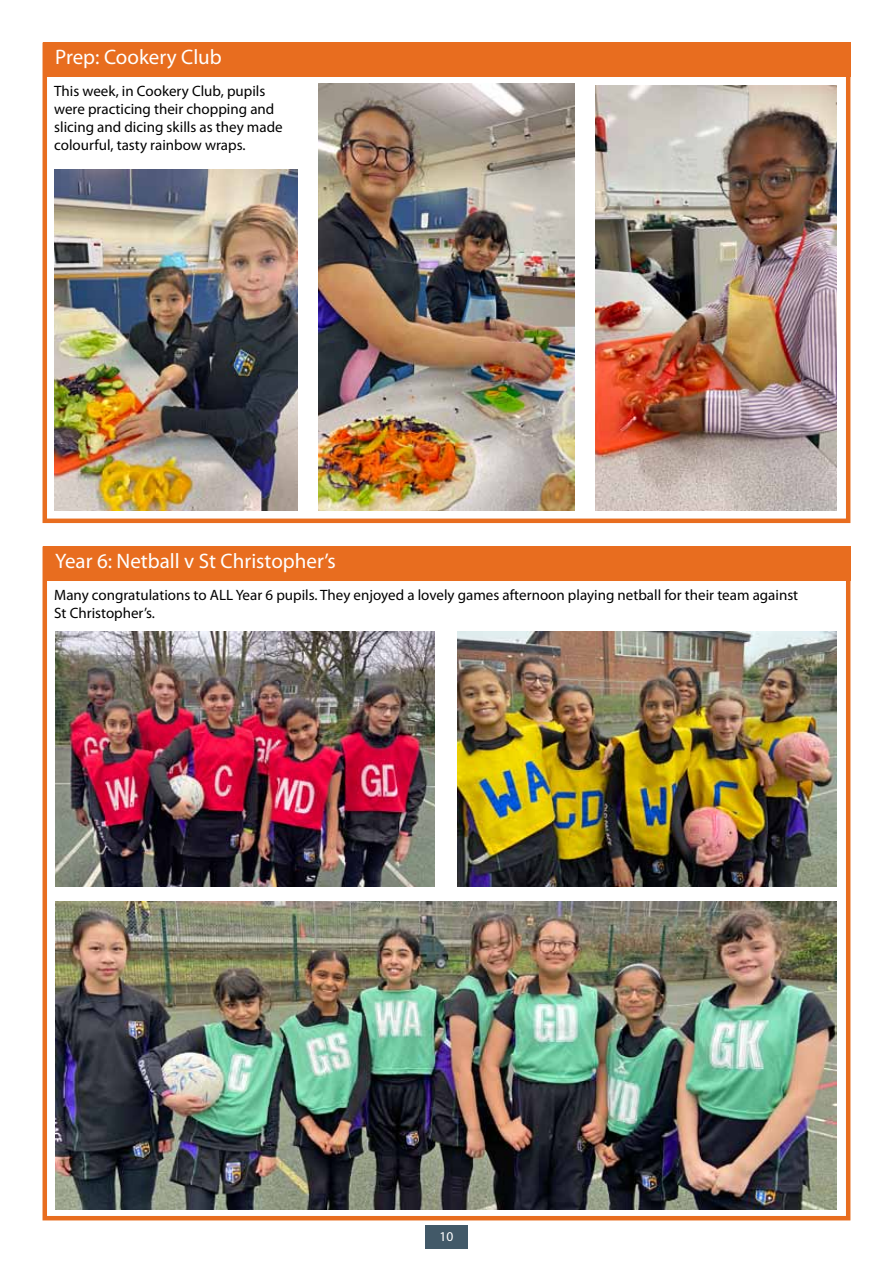
<style>
.page{position:relative;width:893px;height:1263px;background:#fff}
.page>*{position:absolute;margin:0;border:0;box-sizing:border-box;transform-origin:0 0}
.t1{font:21px "Myriad Pro";color:#fff}
.t2{font:15px/18px "Myriad Pro";color:#000}
.t3{font:13.5px "Myriad Pro";color:#fff}
</style>
<div class="page">
<div style="left:425px;top:1226px;width:43px;height:23px;background:#425968"></div>
<div style="left:43px;top:546px;width:807px;height:674px;border:5px solid #e86d1f"></div>
<div style="left:43px;top:546px;width:807px;height:34px;background:#e86d1f"></div>
<img style="left:457px;top:631px;width:379px;height:256px">
<img style="left:55px;top:631px;width:380px;height:256px">
<img style="left:55px;top:901px;width:781px;height:309px">
<div style="left:43px;top:43px;width:807px;height:480px;border:5px solid #e86d1f"></div>
<div style="left:43px;top:43px;width:807px;height:34px;background:#e86d1f"></div>
<img style="left:319px;top:84px;width:255px;height:426px">
<img style="left:54px;top:169px;width:244px;height:341px">
<img style="left:595px;top:85px;width:241px;height:425px">
<h1 class="t1" style="left:55px;top:49px;width:168px">Prep: Cookery Club</h1>
<p class="t2" style="left:54px;top:84px;width:230px">This week, in Cookery Club, pupils were practicing their chopping and slicing and dicing skills as they made colourful, tasty rainbow wraps.</p>
<h1 class="t1" style="left:55px;top:553px;width:282px">Year 6: Netball v St Christopher’s</h1>
<p class="t2" style="left:54px;top:587px;width:745px">Many congratulations to ALL Year 6 pupils. They enjoyed a lovely games afternoon playing netball for their team against<br>St Christopher’s.</p>
<p class="t3" style="left:440px;top:1231px;width:15px">10</p>
</div>
